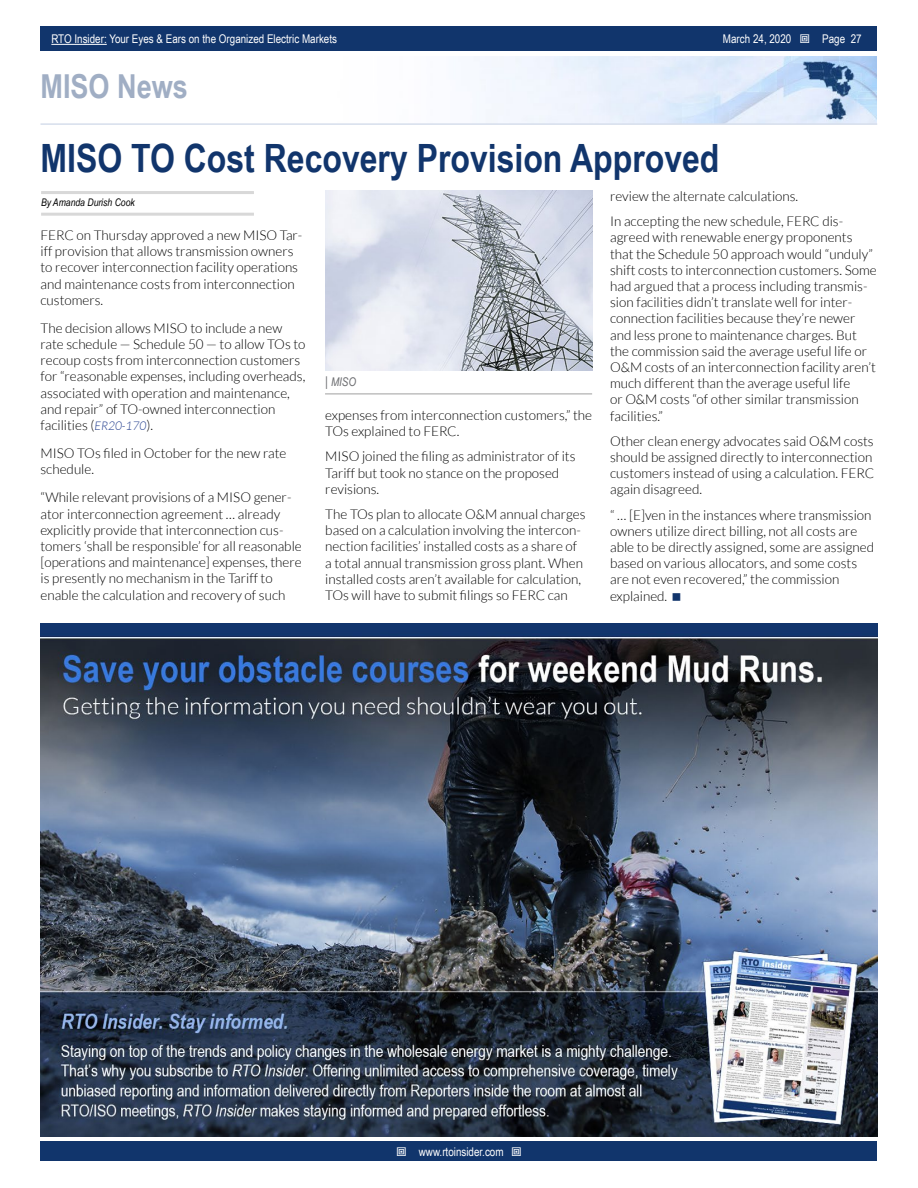
<style>
.page{position:relative;width:918px;height:1188px;background:#fff}
.page>*{position:absolute;margin:0;border:0;box-sizing:border-box;transform-origin:0 0}
.t1{font:700 39px "Arial Narrow";color:#11356c}
.t2{font:700 33px "Arial Narrow";color:#a0aec4}
.t3{font:300 13.5px/16.2px "Lato";color:#000}
.t4{font:12px "Arial Narrow";color:#fff}
.t5{font:italic 12px "Arial Narrow";color:#6d6e71}
.t6{font:italic 10.5px "Arial Narrow";color:#000}
.s1{font-style:italic;font-size:12px;color:#25408f}
.s2{font-style:normal;font-size:13.5px}
</style>
<div class="page">
<div style="left:41px;top:1142px;width:836px;height:19px;background:#11356c"></div>
<div style="left:41px;top:27px;width:836px;height:24px;background:#11356c"></div>
<hr style="left:51px;top:44px;width:56px;height:1px;background:#fff">
<img style="left:474px;top:56px;width:403px;height:67px">
<hr style="left:40px;top:123px;width:837px;height:2px;background:#d6deec">
<hr style="left:41px;top:191px;width:213px;height:3px;background:#d8d8d8">
<hr style="left:41px;top:213px;width:213px;height:3px;background:#d8d8d8">
<img style="left:40px;top:624px;width:837px;height:512px">
<hr style="left:325px;top:393px;width:267px;height:2px;background:#bfbfbf">
<img style="left:325px;top:190px;width:267px;height:180px">
<p class="t4" style="left:51px;top:30px;width:287px">RTO Insider: Your Eyes &amp; Ears on the Organized Electric Markets</p>
<p class="t4" style="left:723px;top:30px;width:70px">March 24, 2020</p>
<p class="t4" style="left:822px;top:30px;width:41px">Page 27</p>
<h2 class="t2" style="left:40px;top:61px;width:149px">MISO News</h2>
<h1 class="t1" style="left:40px;top:129px;width:680px">MISO TO Cost Recovery Provision Approved</h1>
<p class="t6" style="left:41px;top:195px;width:95px">By Amanda Durish Cook</p>
<p class="t3" style="left:610px;top:184px;width:235px;line-height:25.2px">review the alternate calculations.<br>In accepting the new schedule, FERC dis-</p>
<p class="t3" style="left:610px;top:229px;width:268px">agreed with renewable energy proponents that the Schedule 50 approach would “unduly” shift costs to interconnection customers. Some had argued that a process including transmis&shy;sion facilities didn’t translate well for inter&shy;connection facilities because they’re newer and less prone to maintenance charges. But the commission said the average useful life or O&amp;M costs of an interconnection facility aren’t much different than the average useful life<br>or O&amp;M costs “of other similar transmission facilities.”</p>
<p class="t3" style="left:610px;top:433px;width:266px">Other clean energy advocates said O&amp;M costs should be assigned directly to interconnection customers instead of using a calculation. FERC again disagreed.</p>
<p class="t3" style="left:610px;top:507px;width:265px">“ … [E]ven in the instances where transmission owners utilize direct billing, not all costs are able to be directly assigned, some are assigned based on various allocators, and some costs are not even recovered,” the commission explained.</p>
<p class="t3" style="left:40px;top:227px;width:263px">FERC on Thursday approved a new MISO Tar&shy;iff provision that allows transmission owners to recover interconnection facility operations and maintenance costs from interconnection customers.</p>
<p class="t3" style="left:40px;top:320px;width:267px">The decision allows MISO to include a new rate schedule — Schedule 50 — to allow TOs to recoup costs from interconnection customers for “reasonable expenses, including overheads, associated with operation and maintenance, and repair” of TO-owned interconnection facilities (<span class="s1">ER20-170</span>).</p>
<p class="t3" style="left:41px;top:445px;width:247px">MISO TOs filed in October for the new rate schedule.</p>
<p class="t3" style="left:41px;top:490px;width:263px">“While relevant provisions of a MISO gener&shy;ator interconnection agreement … already explicitly provide that interconnection cus&shy;tomers ‘shall be responsible’ for all reasonable [operations and maintenance] expenses, there is presently no mechanism in the Tariff to enable the calculation and recovery of such</p>
<p class="t5" style="left:325px;top:374px;width:33px"><span class="s2">|</span> MISO</p>
<p class="t3" style="left:325px;top:407px;width:268px">expenses from interconnection customers,” the<br>TOs explained to FERC.</p>
<p class="t3" style="left:325px;top:449px;width:252px">MISO joined the filing as administrator of its<br>Tariff but took no stance on the proposed revisions.</p>
<p class="t3" style="left:325px;top:506px;width:262px">The TOs plan to allocate O&amp;M annual charges based on a calculation involving the intercon&shy;nection facilities’ installed costs as a share of a total annual transmission gross plant. When installed costs aren’t available for calculation, TOs will have to submit filings so FERC can</p>
<p class="t4" style="left:419px;top:1143px;width:86px">www.rtoinsider.com</p>
</div>
